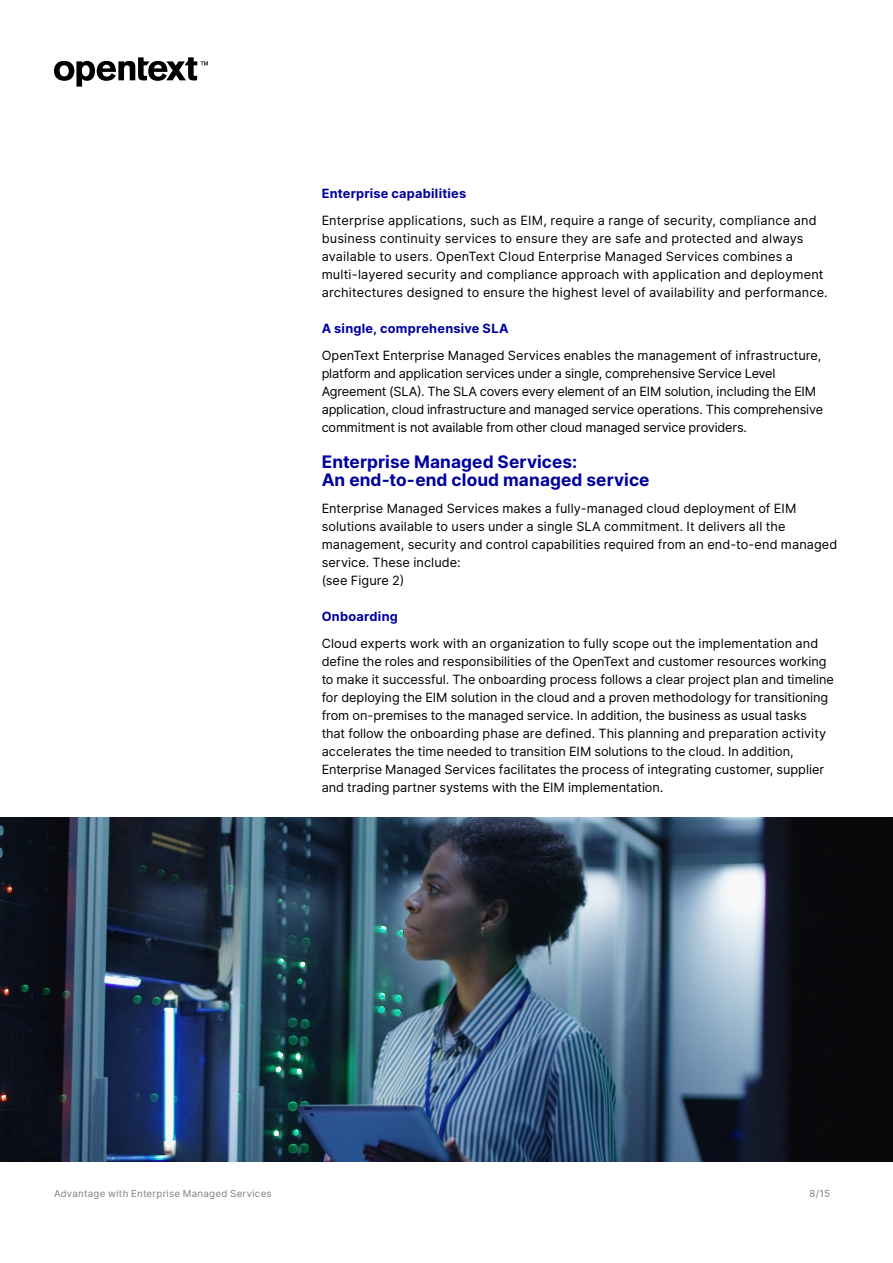
<style>
.page{position:relative;width:893px;height:1263px;background:#fff}
.page>*{position:absolute;margin:0;border:0;box-sizing:border-box;transform-origin:0 0}
.t1{font:700 17.25px/18px "Inter";letter-spacing:.005em;color:#00009f}
.Body{font:12.75px/18px "Inter";color:#000}
.t2{font:700 12.75px "Inter";letter-spacing:.02em;color:#00009f}
.t3{font:9.75px "Inter";letter-spacing:.025em;color:#808080}
</style>
<div class="page">
<svg style="left:54px;top:57px;width:154px;height:30px"></svg>
<img style="left:0;top:818px;width:893px;height:343px">
<h4 class="t2" style="left:322px;top:184px;width:146px">Enterprise capabilities</h4>
<p class="Body" style="left:322px;top:211px;width:508px">Enterprise applications, such as EIM, require a range of security, compliance and business continuity services to ensure they are safe and protected and always available to users. OpenText Cloud Enterprise Managed Services combines a multi-layered security and compliance approach with application and deployment architectures designed to ensure the highest level of availability and performance.</p>
<h4 class="t2" style="left:322px;top:319px;width:188px">A single, comprehensive SLA</h4>
<p class="Body" style="left:322px;top:346px;width:503px">OpenText Enterprise Managed Services enables the management of infrastructure, platform and application services under a single, comprehensive Service Level Agreement (SLA). The SLA covers every element of an EIM solution, including the EIM application, cloud infrastructure and managed service operations. This comprehensive commitment is not available from other cloud managed service providers.</p>
<h3 class="t1" style="left:322px;top:452px;width:329px">Enterprise Managed Services:<br>An end-to-end cloud managed service</h3>
<p class="Body" style="left:322px;top:499px;width:517px">Enterprise Managed Services makes a fully-managed cloud deployment of EIM solutions available to users under a single SLA commitment. It delivers all the management, security and control capabilities required from an end-to-end managed service. These include:<br>(see Figure 2)</p>
<h4 class="t2" style="left:322px;top:607px;width:78px">Onboarding</h4>
<p class="Body" style="left:322px;top:634px;width:514px">Cloud experts work with an organization to fully scope out the implementation and define the roles and responsibilities of the OpenText and customer resources working to make it successful. The onboarding process follows a clear project plan and timeline for deploying the EIM solution in the cloud and a proven methodology for transitioning from on-premises to the managed service. In addition, the business as usual tasks<br>that follow the onboarding phase are defined. This planning and preparation activity accelerates the time needed to transition EIM solutions to the cloud. In addition, Enterprise Managed Services facilitates the process of integrating customer, supplier and trading partner systems with the EIM implementation.</p>
<p class="t3" style="left:54px;top:1186px;width:219px">Advantage with Enterprise Managed Services</p>
<p class="t3" style="left:809px;top:1186px;width:22px">8/15</p>
</div>
